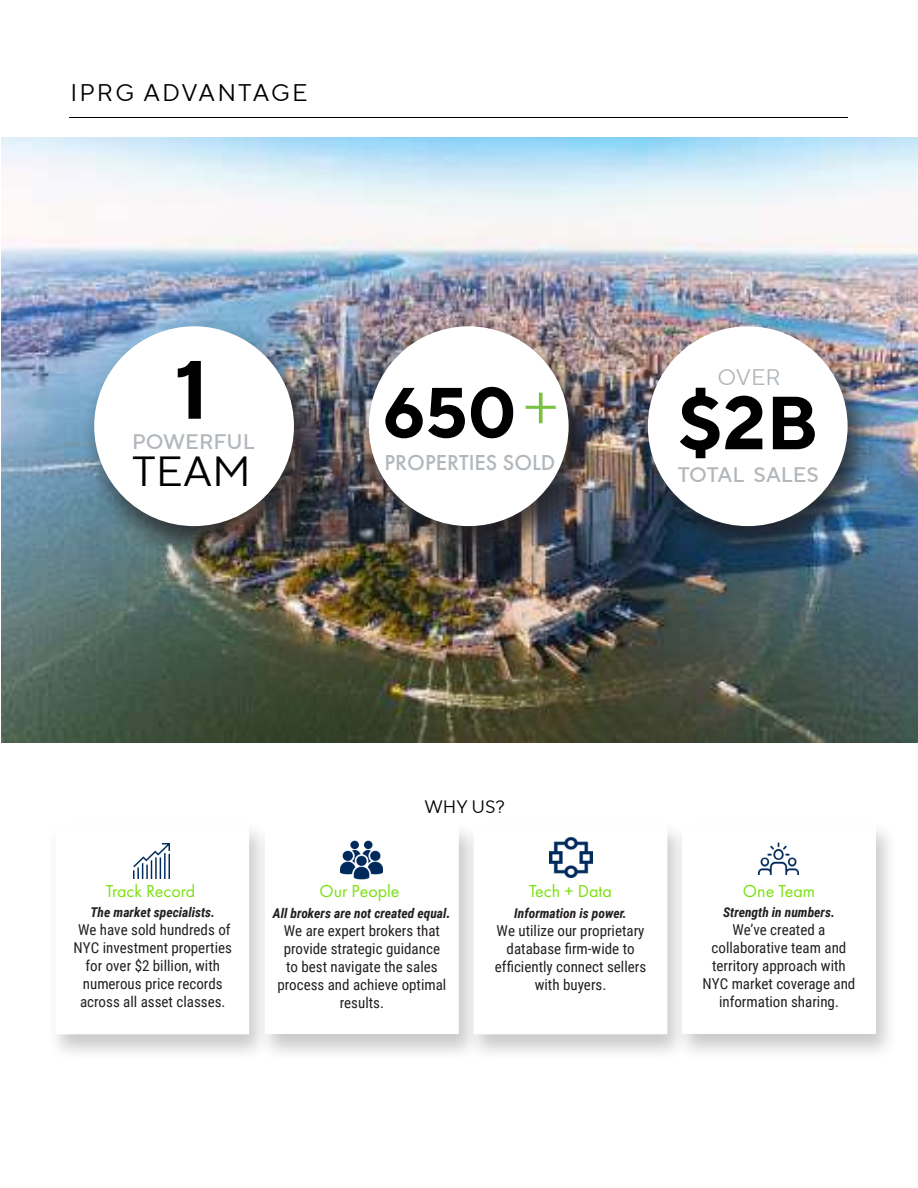
<style>
.page{position:relative;width:918px;height:1188px;background:#fff}
.page>*{position:absolute;margin:0;border:0;box-sizing:border-box;transform-origin:0 0}
.t1{font:700 82.5px "TT Norms Pro";color:#000}
.t2{font:700 75px "TT Norms Pro";color:#000}
.t3{font:700 70.5px "TT Norms Pro";color:#000}
.t4{font:42px "TT Norms Pro";color:#000}
.t5{font:24px "TT Norms Pro";letter-spacing:.09em;color:#000}
.t6{font:500 22.5px "Futura PT";color:#b2b7bb}
.t7{font:22.5px "TT Norms Pro";color:#b2b7bb}
.t8{font:500 21px "TT Norms Pro";color:#b2b7bb}
.t9{font:18px "Futura PT";color:#7ae10f}
.t10{font:18px "TT Norms Pro";color:#000}
.t11{font:15px/18px "Roboto Condensed";color:#231f20;text-align:center}
.t12{font:italic 700 13.5px "Roboto Condensed";color:#231f20}
.s1{font-size:15px}
</style>
<div class="page">
<div style="left:47px;top:821px;width:224px;height:240px;background:#231f20;opacity:.24"></div>
<div style="left:55px;top:825px;width:194px;height:209px;background:#fff"></div>
<div style="left:257px;top:822px;width:224px;height:240px;background:#231f20;opacity:.24"></div>
<div style="left:265px;top:825px;width:194px;height:209px;background:#fff"></div>
<div style="left:465px;top:821px;width:224px;height:240px;background:#231f20;opacity:.24"></div>
<div style="left:474px;top:825px;width:193px;height:209px;background:#fff"></div>
<div style="left:674px;top:821px;width:224px;height:240px;background:#231f20;opacity:.24"></div>
<div style="left:682px;top:825px;width:194px;height:209px;background:#fff"></div>
<img style="left:134px;top:844px;width:35px;height:35px">
<img style="left:341px;top:840px;width:42px;height:40px">
<img style="left:758px;top:842px;width:40px;height:33px">
<img style="left:550px;top:838px;width:42px;height:40px">
<hr style="left:69px;top:117px;width:779px;height:1px;background:#000">
<img style="left:1px;top:137px;width:917px;height:605px">
<div style="left:356px;top:320px;width:245px;height:245px;background:#231f20;opacity:.78"></div>
<div style="left:369px;top:326px;width:200px;height:200px;background:#fff;border-radius:50%"></div>
<div style="left:81px;top:320px;width:245px;height:245px;background:#231f20;opacity:.78"></div>
<div style="left:94px;top:326px;width:200px;height:200px;background:#fff;border-radius:50%"></div>
<div style="left:635px;top:320px;width:245px;height:245px;background:#231f20;opacity:.78"></div>
<div style="left:648px;top:326px;width:200px;height:200px;background:#fff;border-radius:50%"></div>
<h3 class="t5" style="left:70px;top:76px;width:239px">IPRG ADVANTAGE</h3>
<h1 class="t1" style="left:175px;top:329px;width:35px">1</h1>
<h3 class="t4" style="left:132px;top:442px;width:120px">TEAM</h3>
<h3 class="t8" style="left:132px;top:426px;width:124px">POWERFUL</h3>
<h3 class="t3" style="left:383px;top:361px;width:177px">650<sup>+</sup></h3>
<h3 class="t6" style="left:384px;top:449px;width:173px">PROPERTIES SOLD</h3>
<h3 class="t7" style="left:717px;top:361px;width:65px">OVER</h3>
<h2 class="t2" style="left:677px;top:368px;width:143px">$2B</h2>
<h3 class="t8" style="left:678px;top:459px;width:143px">TOTAL SALES</h3>
<p class="t10" style="left:424px;top:794px;width:82px">WHY US?</p>
<p class="t9" style="left:106px;top:880px;width:91px">Track Record</p>
<p class="t9" style="left:319px;top:880px;width:82px">Our People</p>
<p class="t9" style="left:529px;top:880px;width:84px">Tech + Data</p>
<p class="t12" style="left:273px;top:904px;width:179px">All brokers are not created equal<span class="s1">.</span></p>
<p class="t11" style="left:277px;top:921px;width:170px">We are expert brokers that provide strategic guidance to best navigate the sales process and achieve optimal results.</p>
<p class="t12" style="left:90px;top:903px;width:126px">The market specialists.</p>
<p class="t11" style="left:74px;top:920px;width:160px">We have sold hundreds of<br>NYC investment properties for over $2 billion, with numerous price records across all asset classes.</p>
<p class="t12" style="left:514px;top:904px;width:114px">Information is power.</p>
<p class="t11" style="left:495px;top:921px;width:153px">We utilize our proprietary database firm-wide to efficiently connect sellers with buyers.</p>
<p class="t9" style="left:743px;top:880px;width:74px">One Team</p>
<p class="t12" style="left:723px;top:903px;width:113px">Strength in numbers.</p>
<p class="t11" style="left:703px;top:920px;width:154px">We’ve created a collaborative team and territory approach with<br>NYC market coverage and information sharing.</p>
</div>
